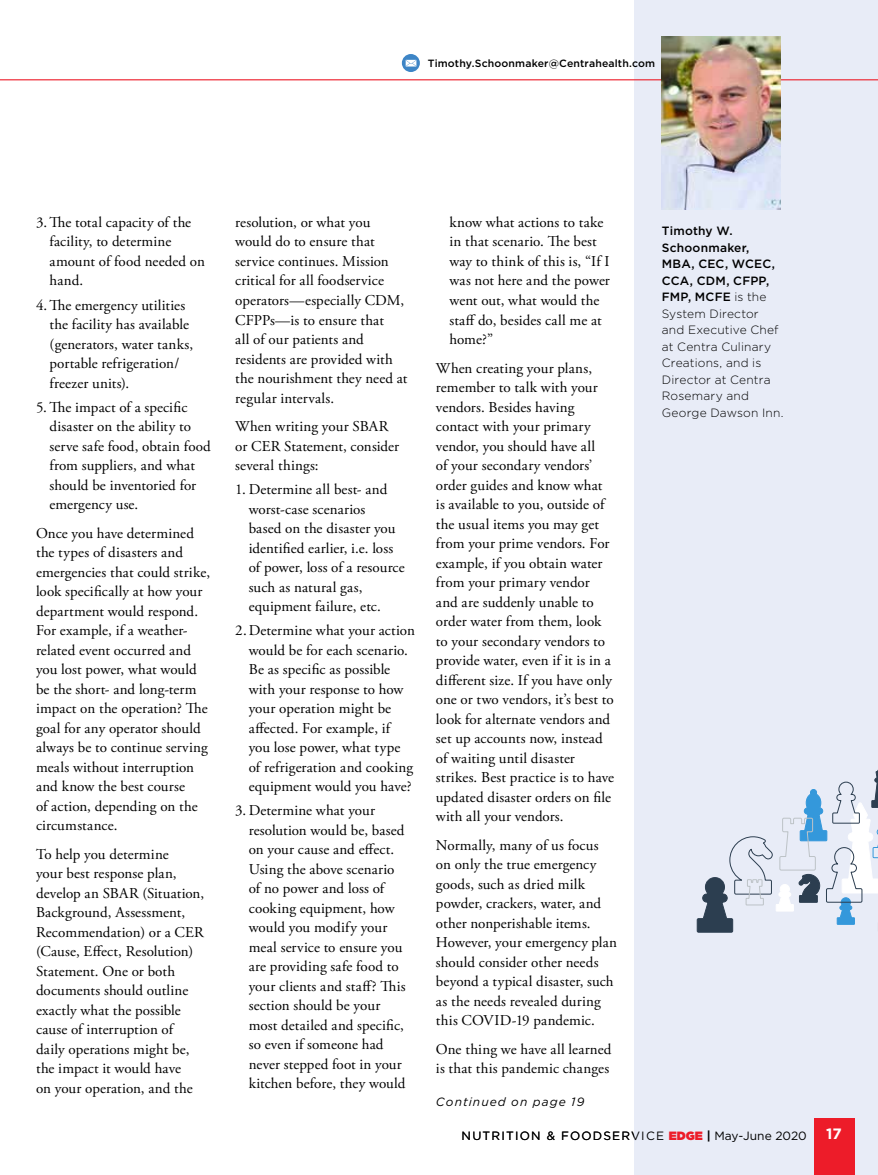
<style>
.page{position:relative;width:878px;height:1175px;background:#fff}
.page>*{position:absolute;margin:0;border:0;box-sizing:border-box;transform-origin:0 0}
.t1{font:15px/19.5px "Adobe Garamond Pro";letter-spacing:.005em;color:#000}
.t2{font:700 15px "Gotham";color:#fff}
.t3{font:300 12px/16.5px "Gotham";letter-spacing:.015em;color:#000}
.t4{font:12px "Gotham";letter-spacing:.1em;color:#000}
.t5{font:italic 12px "Gotham";letter-spacing:.09em;color:#000}
.t6{font:500 10.5px "Gotham";letter-spacing:.015em;color:#000}
.s1{font-weight:500}
.s2{font-weight:900;color:#ed1c29}
.s3{font-weight:700;font-style:italic}
</style>
<div class="page">
<div style="left:634px;top:0;width:244px;height:1174px;background:#e8ecf7"></div>
<div style="left:814px;top:1118px;width:40px;height:56px;background:#ed1c29"></div>
<svg style="left:402px;top:54px;width:18px;height:18px"></svg>
<svg style="left:405px;top:60px;width:11px;height:6px"></svg>
<svg style="left:0;top:79px;width:878px;height:30px"></svg>
<img style="left:662px;top:36px;width:118px;height:173px">
<svg style="left:696px;top:769px;width:182px;height:164px"></svg>
<p class="t6" style="left:428px;top:57px;width:229px">Timothy.Schoonmaker@Centrahealth.com</p>
<p class="t1" style="left:50px;top:213px;width:157px;text-indent:-14px">3.The total capacity of the facility, to determine amount of food needed on hand.</p>
<p class="t1" style="left:50px;top:295px;width:145px;text-indent:-14px">4.The emergency utilities the facility has available (generators, water tanks, portable refrigeration/ freezer units).</p>
<p class="t1" style="left:50px;top:397px;width:163px;text-indent:-14px">5. The impact of a specific disaster on the ability to serve safe food, obtain food from suppliers, and what should be inventoried for emergency use.</p>
<p class="t1" style="left:36px;top:523px;width:176px">Once you have determined the types of disasters and emergencies that could strike, look specifically at how your department would respond.<br>For example, if a weather&shy;related event occurred and you lost power, what would be the short- and long-term impact on the operation? The goal for any operator should always be to continue serving meals without interruption and know the best course<br>of action, depending on the circumstance.</p>
<p class="t1" style="left:36px;top:844px;width:170px">To help you determine<br>your best response plan, develop an SBAR (Situation,<br>Background, Assessment,<br>Recommendation) or a CER (Cause, Effect, Resolution)<br>Statement. One or both documents should outline exactly what the possible cause of interruption of daily operations might be, the impact it would have<br>on your operation, and the</p>
<p class="t1" style="left:235px;top:213px;width:174px">resolution, or what you would do to ensure that service continues. Mission critical for all foodservice operators—especially CDM,<br>CFPPs—is to ensure that<br>all of our patients and residents are provided with the nourishment they need at regular intervals.</p>
<p class="t1" style="left:235px;top:417px;width:165px">When writing your SBAR or CER Statement, consider several things:</p>
<p class="t1" style="left:249px;top:480px;width:157px;text-indent:-14px">1. Determine all best- and worst-case scenarios<br>based on the disaster you identified earlier, i.e. loss of power, loss of a resource such as natural gas, equipment failure, etc.</p>
<p class="t1" style="left:249px;top:621px;width:168px;text-indent:-14px">2.Determine what your action would be for each scenario.<br>Be as specific as possible with your response to how your operation might be affected. For example, if you lose power, what type of refrigeration and cooking equipment would you have?</p>
<p class="t1" style="left:249px;top:801px;width:158px;text-indent:-14px">3. Determine what your resolution would be, based on your cause and effect.<br>Using the above scenario of no power and loss of cooking equipment, how would you modify your meal service to ensure you are providing safe food to your clients and staff? This section should be your most detailed and specific, so even if someone had never stepped foot in your kitchen before, they would</p>
<p class="t1" style="left:449px;top:213px;width:162px">know what actions to take in that scenario. The best way to think of this is, “If I was not here and the power went out, what would the staff do, besides call me at home?”</p>
<p class="t1" style="left:436px;top:358px;width:180px">When creating your plans, remember to talk with your vendors. Besides having contact with your primary vendor, you should have all<br>of your secondary vendors’ order guides and know what is available to you, outside of the usual items you may get from your prime vendors. For example, if you obtain water from your primary vendor and are suddenly unable to order water from them, look to your secondary vendors to provide water, even if it is in a different size. If you have only one or two vendors, it’s best to look for alternate vendors and set up accounts now, instead of waiting until disaster strikes. Best practice is to have updated disaster orders on file with all your vendors.</p>
<p class="t1" style="left:436px;top:835px;width:183px">Normally, many of us focus on only the true emergency goods, such as dried milk powder, crackers, water, and other nonperishable items.<br>However, your emergency plan should consider other needs beyond a typical disaster, such as the needs revealed during this COVID-19 pandemic.</p>
<p class="t1" style="left:436px;top:1039px;width:177px">One thing we have all learned is that this pandemic changes</p>
<p class="t5" style="left:436px;top:1095px;width:150px">Continued on page 19</p>
<p class="t3" style="left:662px;top:222px;width:123px"><span class="s1">Timothy W.<br>Schoonmaker,<br>MBA, CEC, WCEC,<br>CCA, CDM, CFPP,<br>FMP, MCFE</span> is the<br>System Director and Executive Chef at Centra Culinary<br>Creations, and is<br>Director at Centra<br>Rosemary and<br>George Dawson Inn.</p>
<p class="t4" style="left:461px;top:1129px;width:347px">NUTRITION &amp; FOODSERVICE <span class="s2">EDGE</span> <span class="s3">|</span> May-June 2020</p>
<p class="t2" style="left:826px;top:1124px;width:17px">17</p>
</div>
